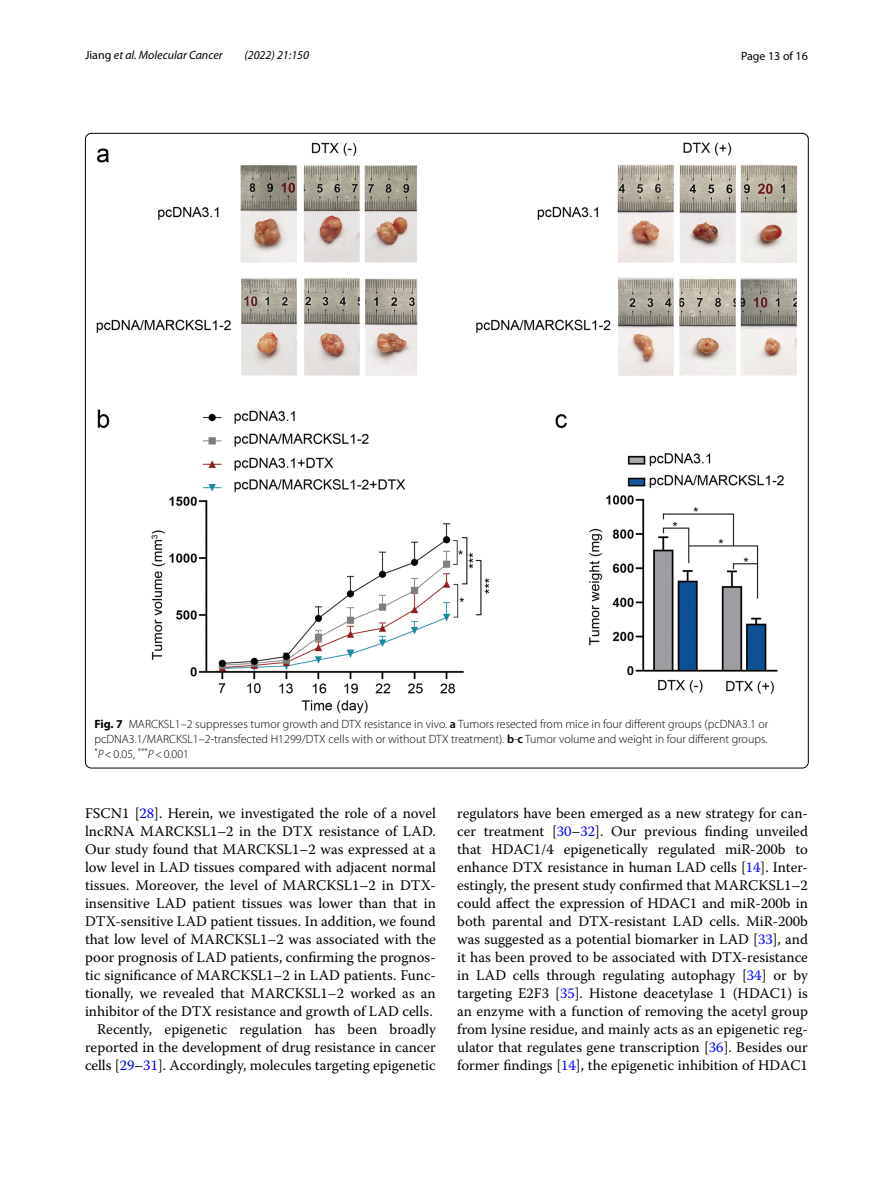
<style>
.page{position:relative;width:893px;height:1187px;background:#fff}
.page>*{position:absolute;margin:0;border:0;box-sizing:border-box;transform-origin:0 0}
.t1{font:14.7px/18px "Warnock Pro";color:#000;text-align:right}
.t2{font:300 12px/15px "Myriad Pro";color:#000;text-align:justify}
.t3{font:italic 12px "Myriad Pro";color:#000}
.t4{font:12px "Myriad Pro";color:#000}
.s1{font-style:normal}
.s2{font-weight:700}
.s3{font-weight:600}
.s4{font-style:italic}
.s5{color:#00f}
</style>
<div class="page">
<img style="left:97px;top:142px;width:700px;height:571px">
<p class="t3" style="left:85px;top:48px;width:139px"><span class="s1">Jiang</span> et al. Molecular Cancer</p>
<p class="t3" style="left:244px;top:48px;width:66px">(2022) 21:150</p>
<p class="t4" style="left:741px;top:48px;width:68px">Page 13 of 16</p>
<p class="t2" style="left:94px;top:717px;width:676px"><span class="s2">Fig. 7</span> MARCKSL1–2 suppresses tumor growth and DTX resistance in vivo. <span class="s3">a</span> Tumors resected from mice in four different groups (pcDNA3.1 or pcDNA3.1/MARCKSL1–2-transfected H1299/DTX cells with or without DTX treatment). <span class="s3">b</span>-<span class="s3">c</span> Tumor volume and weight in four different groups. <sup>*</sup><span class="s4">P</span>&lt;0.05, <sup>***</sup><span class="s4">P</span>&lt;0.001</p>
<p class="t1" style="left:85px;top:804px;width:352px">FSCN1 [<span class="s5">28</span>]. Herein, we investigated the role of a novel lncRNA MARCKSL1–2 in the DTX resistance of LAD.<br>Our study found that MARCKSL1–2 was expressed at a low level in LAD tissues compared with adjacent normal tissues. Moreover, the level of MARCKSL1–2 in DTX&shy;insensitive LAD patient tissues was lower than that in DTX-sensitive LAD patient tissues. In addition, we found that low level of MARCKSL1–2 was associated with the poor prognosis of LAD patients, confirming the prognos&shy;tic significance of MARCKSL1–2 in LAD patients. Func&shy;tionally, we revealed that MARCKSL1–2 worked as an inhibitor of the DTX resistance and growth of LAD cells.<br>Recently, epigenetic regulation has been broadly reported in the development of drug resistance in cancer cells [<span class="s5">29</span>–<span class="s5">31</span>]. Accordingly, molecules targeting epigenetic</p>
<p class="t1" style="left:457px;top:804px;width:352px;text-align:justify">regulators have been emerged as a new strategy for can&shy;cer treatment [<span class="s5">30</span>–<span class="s5">32</span>]. Our previous finding unveiled that HDAC1/4 epigenetically regulated miR-200b to enhance DTX resistance in human LAD cells [<span class="s5">14</span>]. Inter&shy;estingly, the present study confirmed that MARCKSL1–2 could affect the expression of HDAC1 and miR-200b in both parental and DTX-resistant LAD cells. MiR-200b was suggested as a potential biomarker in LAD [<span class="s5">33</span>], and it has been proved to be associated with DTX-resistance in LAD cells through regulating autophagy [<span class="s5">34</span>] or by targeting E2F3 [<span class="s5">35</span>]. Histone deacetylase 1 (HDAC1) is an enzyme with a function of removing the acetyl group from lysine residue, and mainly acts as an epigenetic reg&shy;ulator that regulates gene transcription [<span class="s5">36</span>]. Besides our former findings [<span class="s5">14</span>], the epigenetic inhibition of HDAC1</p>
</div>
